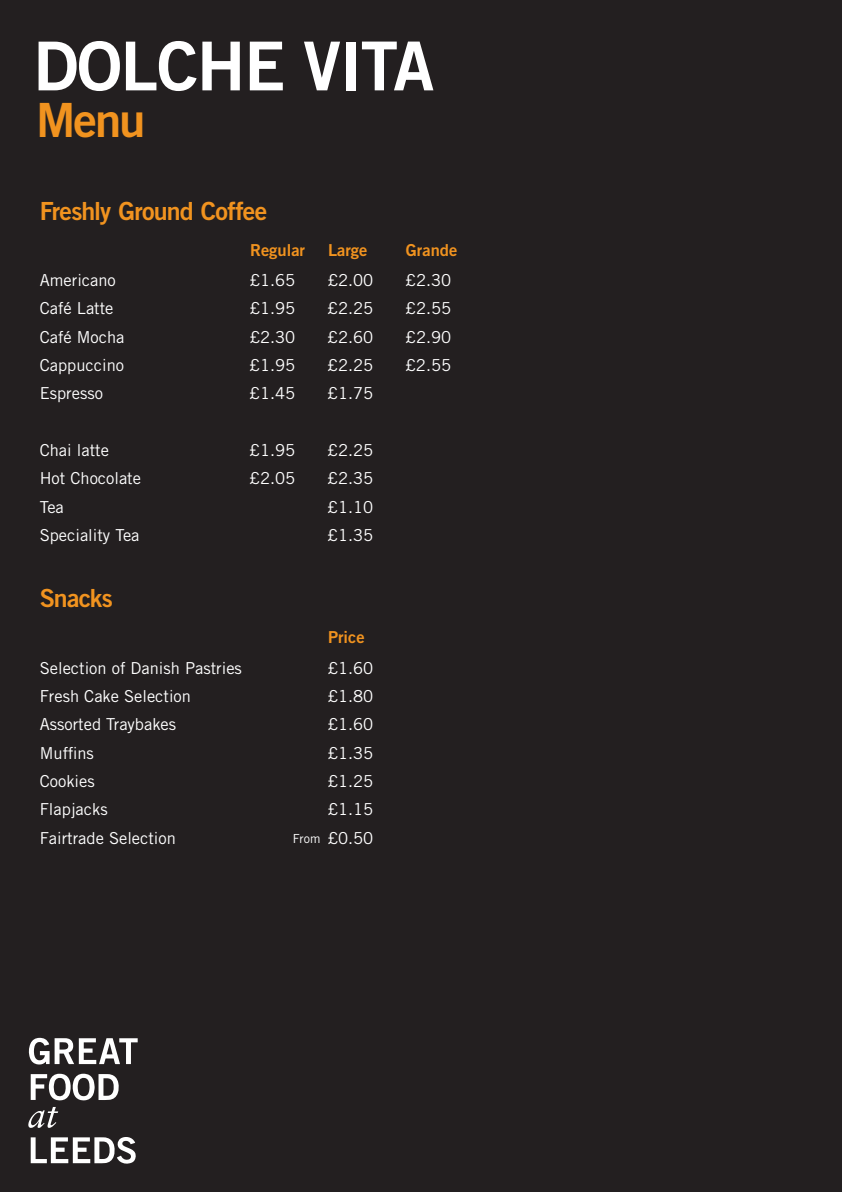
<style>
.page{position:relative;width:842px;height:1192px;background:#231f20}
.page>*{position:absolute;margin:0;border:0;box-sizing:border-box;transform-origin:0 0}
.t1{font:67.5px "Trade Gothic Bold Two";letter-spacing:-.02em;color:#fff}
.t2{font:47.25px "Trade Gothic Bold Two";color:#f1931f}
.t3{font:25px "Trade Gothic Bold Two";letter-spacing:-.03em;color:#f1931f}
.t4{font:16.5px "Trade Gothic";color:#fff}
.t5{font:16.5px "Trade Gothic Bold Two";color:#f1931f}
.s1{font-size:12.5px}
</style>
<div class="page">
<svg style="left:31px;top:1074px;width:88px;height:26px"></svg>
<svg style="left:28px;top:1038px;width:110px;height:27px"></svg>
<svg style="left:31px;top:1137px;width:105px;height:27px"></svg>
<svg style="left:28px;top:1107px;width:30px;height:21px"></svg>
<h1 class="t1" style="left:33px;top:24px;width:402px">DOLCHE VITA</h1>
<h2 class="t2" style="left:36px;top:91px;width:111px">Menu</h2>
<h3 class="t3" style="left:40px;top:195px;width:229px">Freshly Ground Coffee</h3>
<p class="t5" style="left:250px;top:240px;width:57px">Regular</p>
<p class="t5" style="left:328px;top:240px;width:41px">Large</p>
<p class="t5" style="left:406px;top:240px;width:53px">Grande</p>
<p class="t4" style="left:40px;top:270px;width:78px">Americano</p>
<p class="t4" style="left:250px;top:270px;width:47px">£1.65</p>
<p class="t4" style="left:328px;top:270px;width:47px">£2.00</p>
<p class="t4" style="left:406px;top:270px;width:47px">£2.30</p>
<p class="t4" style="left:40px;top:298px;width:75px">Café Latte</p>
<p class="t4" style="left:250px;top:298px;width:47px">£1.95</p>
<p class="t4" style="left:328px;top:298px;width:47px">£2.25</p>
<p class="t4" style="left:406px;top:298px;width:47px">£2.55</p>
<p class="t4" style="left:40px;top:327px;width:86px">Café Mocha</p>
<p class="t4" style="left:250px;top:327px;width:47px">£2.30</p>
<p class="t4" style="left:328px;top:327px;width:47px">£2.60</p>
<p class="t4" style="left:406px;top:327px;width:47px">£2.90</p>
<p class="t4" style="left:40px;top:355px;width:86px">Cappuccino</p>
<p class="t4" style="left:250px;top:355px;width:47px">£1.95</p>
<p class="t4" style="left:328px;top:355px;width:47px">£2.25</p>
<p class="t4" style="left:406px;top:355px;width:47px">£2.55</p>
<p class="t4" style="left:40px;top:383px;width:65px">Espresso</p>
<p class="t4" style="left:250px;top:383px;width:47px">£1.45</p>
<p class="t4" style="left:328px;top:383px;width:47px">£1.75</p>
<p class="t4" style="left:40px;top:440px;width:71px">Chai latte</p>
<p class="t4" style="left:250px;top:440px;width:47px">£1.95</p>
<p class="t4" style="left:328px;top:440px;width:47px">£2.25</p>
<p class="t4" style="left:40px;top:468px;width:103px">Hot Chocolate</p>
<p class="t4" style="left:250px;top:468px;width:47px">£2.05</p>
<p class="t4" style="left:328px;top:468px;width:47px">£2.35</p>
<p class="t4" style="left:40px;top:497px;width:26px">Tea</p>
<p class="t4" style="left:328px;top:497px;width:47px">£1.10</p>
<p class="t4" style="left:40px;top:525px;width:101px">Speciality Tea</p>
<p class="t4" style="left:328px;top:525px;width:47px">£1.35</p>
<h3 class="t3" style="left:40px;top:583px;width:75px">Snacks</h3>
<p class="t5" style="left:328px;top:627px;width:38px">Price</p>
<p class="t4" style="left:40px;top:658px;width:204px">Selection of Danish Pastries</p>
<p class="t4" style="left:328px;top:658px;width:47px">£1.60</p>
<p class="t4" style="left:40px;top:686px;width:153px">Fresh Cake Selection</p>
<p class="t4" style="left:328px;top:686px;width:47px">£1.80</p>
<p class="t4" style="left:40px;top:714px;width:138px">Assorted Traybakes</p>
<p class="t4" style="left:328px;top:714px;width:47px">£1.60</p>
<p class="t4" style="left:40px;top:743px;width:56px">Muffins</p>
<p class="t4" style="left:328px;top:743px;width:47px">£1.35</p>
<p class="t4" style="left:40px;top:771px;width:56px">Cookies</p>
<p class="t4" style="left:328px;top:771px;width:47px">£1.25</p>
<p class="t4" style="left:40px;top:799px;width:69px">Flapjacks</p>
<p class="t4" style="left:328px;top:799px;width:47px">£1.15</p>
<p class="t4" style="left:40px;top:828px;width:138px">Fairtrade Selection</p>
<p class="t4" style="left:293px;top:828px;width:82px"><span class="s1">From</span> £0.50</p>
</div>
